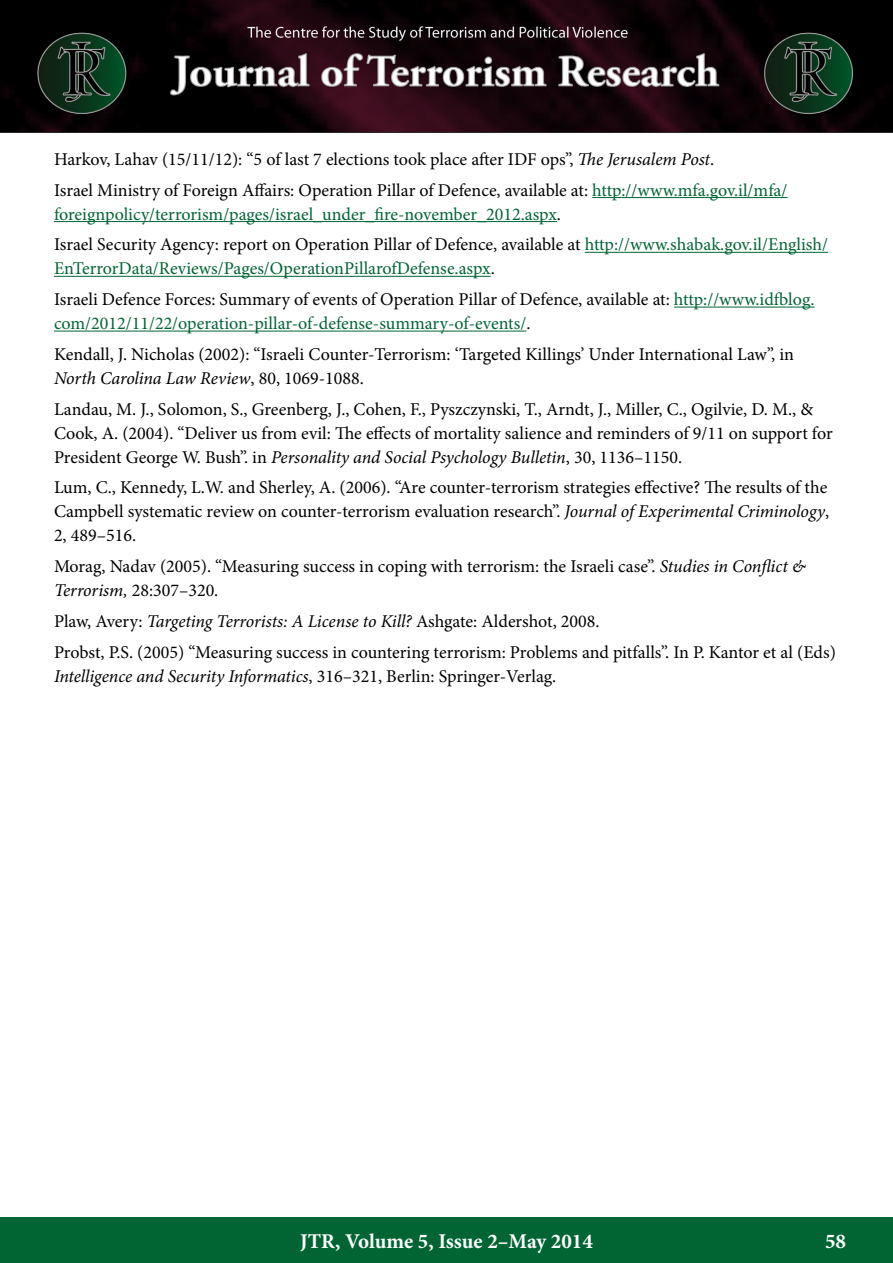
<style>
.page{position:relative;width:893px;height:1263px;background:#fff}
.page>*{position:absolute;margin:0;border:0;box-sizing:border-box;transform-origin:0 0}
.t1{font:700 21px "Minion Pro";color:#fff}
.t2{font:18px/30.8px "Minion Pro";color:#000}
.t3{font:18px/30.8px "Minion Pro";color:#006533}
.t4{font:italic 18px "Minion Pro";letter-spacing:-.01em;color:#000}
.s1{font-style:italic}
.s2{color:#006533}
.s3{color:#000}
.s4{font-style:normal}
</style>
<div class="page">
<div style="left:0;top:1217px;width:893px;height:46px;background:#006533"></div>
<img style="left:0;top:0;width:893px;height:133px">
<hr style="left:592px;top:197px;width:195px;height:1px;background:#006533">
<hr style="left:54px;top:221px;width:503px;height:1px;background:#006533">
<hr style="left:585px;top:252px;width:243px;height:1px;background:#006533">
<hr style="left:54px;top:276px;width:437px;height:1px;background:#006533">
<hr style="left:674px;top:307px;width:141px;height:1px;background:#006533">
<hr style="left:54px;top:331px;width:472px;height:1px;background:#006533">
<p class="t2" style="left:54px;top:144px;width:735px">Harkov, Lahav (15/11/12): “5 of last 7 elections took place after IDF ops”, <span class="s1">The Jerusalem Post</span>.<br>Israel Ministry of Foreign Affairs: Operation Pillar of Defence, available at: <span class="s2">http://www.mfa.gov.il/mfa/</span></p>
<p class="t3" style="left:54px;top:199px;width:775px">foreignpolicy/terrorism/pages/israel_under_fire-november_2012.aspx<span class="s3">.<br>Israel Security Agency: report on Operation Pillar of Defence, available at</span> http://www.shabak.gov.il/English/</p>
<p class="t2" style="left:54px;top:253px;width:762px"><span class="s2">EnTerrorData/Reviews/Pages/OperationPillarofDefense.aspx</span>.<br>Israeli Defence Forces: Summary of events of Operation Pillar of Defence, available at: <span class="s2">http://www.idfblog.</span></p>
<p class="t2" style="left:54px;top:308px;width:742px"><span class="s2">com/2012/11/22/operation-pillar-of-defense-summary-of-events/</span>.<br>Kendall, J. Nicholas (2002): “Israeli Counter-Terrorism: ‘Targeted Killings’ Under International Law”, in</p>
<p class="t2" style="left:54px;top:363px;width:761px"><span class="s1">North Carolina Law Review</span>, 80, 1069-1088.<br>Landau, M. J., Solomon, S., Greenberg, J., Cohen, F., Pyszczynski, T., Arndt, J., Miller, C., Ogilvie, D. M., &amp;</p>
<p class="t2" style="left:54px;top:421px;width:780px;line-height:24px">Cook, A. (2004). “Deliver us from evil: The effects of mortality salience and reminders of 9/11 on support for<br>President George W. Bush”. in <span class="s1">Personality and Social Psychology Bulletin</span>, 30, 1136–1150.</p>
<p class="t2" style="left:54px;top:476px;width:777px;line-height:24px;text-align:justify">Lum, C., Kennedy, L.W. and Sherley, A. (2006). “Are counter-terrorism strategies effective? The results of the Campbell systematic review on counter-terrorism evaluation research”. <span class="s1">Journal of Experimental Criminology</span>, 2, 489–516.</p>
<p class="t2" style="left:54px;top:554px;width:753px;line-height:24px">Morag, Nadav (2005). “Measuring success in coping with terrorism: the Israeli case”. <span class="s1">Studies in Conflict &amp;<br>Terrorism,</span> 28:307–320.</p>
<p class="t2" style="left:54px;top:606px;width:783px">Plaw, Avery: <span class="s1">Targeting Terrorists: A License to Kill?</span> Ashgate: Aldershot, 2008.<br>Probst, P.S. (2005) “Measuring success in countering terrorism: Problems and pitfalls”. In P. Kantor et al (Eds)</p>
<p class="t4" style="left:54px;top:664px;width:504px">Intelligence and Security Informatics<span class="s4">, 316–321, Berlin: Springer-Verlag.</span></p>
<p class="t1" style="left:300px;top:1226px;width:294px">JTR, Volume 5, Issue 2–May 2014</p>
<p class="t1" style="left:825px;top:1226px;width:22px">58</p>
</div>
